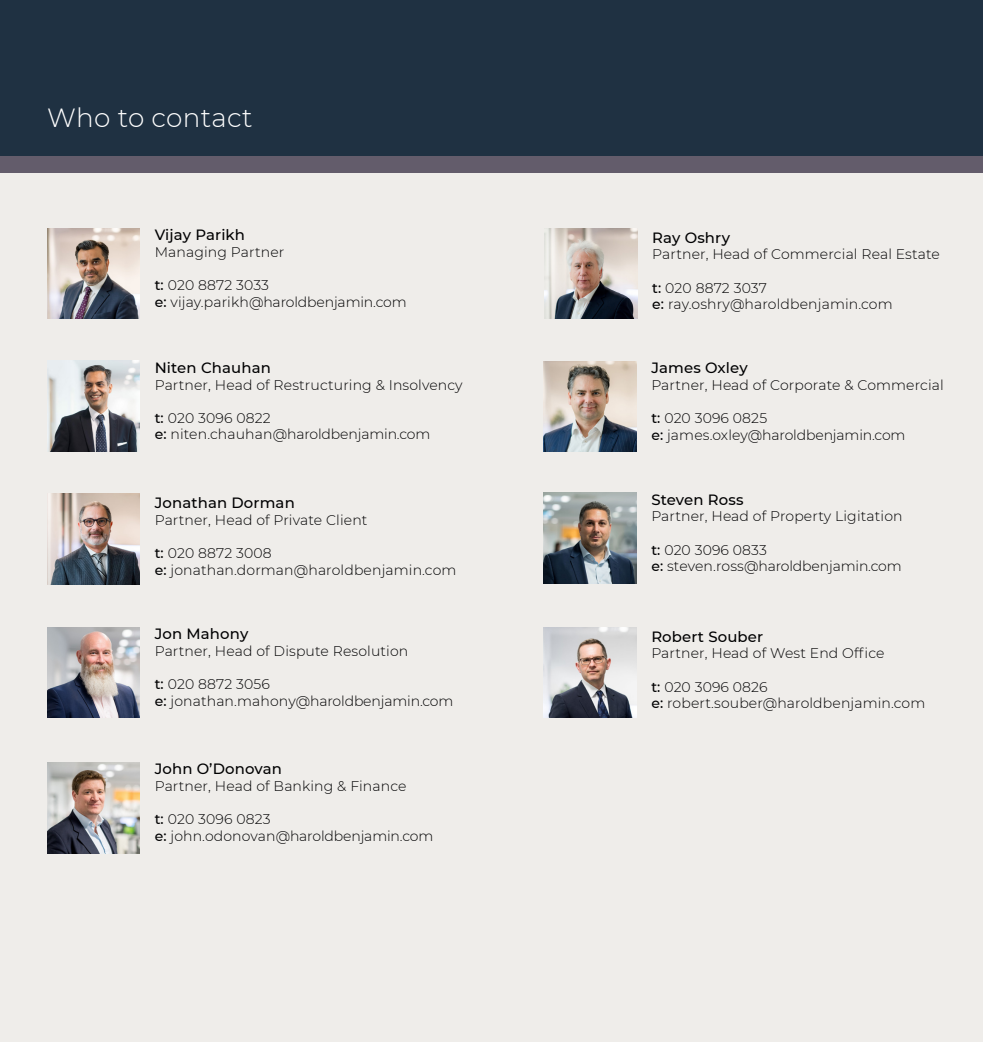
<style>
.page{position:relative;width:983px;height:1042px;background:#fff}
.page>*{position:absolute;margin:0;border:0;box-sizing:border-box;transform-origin:0 0}
.t1{font:300 26.25px "Montserrat";letter-spacing:.01em;color:#fff}
.t2{font:500 14.88px "Montserrat";letter-spacing:.01em;color:#000001}
.t3{font:300 14px/16.6px "Montserrat";letter-spacing:.01em;color:#000001}
.t4{font:300 14px/16.6px "Montserrat";letter-spacing:-.01em;color:#000001}
.s1{font-weight:500}
</style>
<div class="page">
<div style="left:0;top:140px;width:982px;height:902px;background:#efedea"></div>
<img style="left:47px;top:361px;width:93px;height:90px">
<img style="left:47px;top:494px;width:93px;height:90px">
<div style="left:0;top:0;width:982px;height:172px;background:#1f3142"></div>
<div style="left:0;top:157px;width:982px;height:16px;background:#635c6b"></div>
<img style="left:47px;top:228px;width:93px;height:91px">
<img style="left:47px;top:762px;width:93px;height:91px">
<img style="left:544px;top:228px;width:93px;height:91px">
<img style="left:47px;top:627px;width:93px;height:91px">
<img style="left:543px;top:493px;width:93px;height:90px">
<img style="left:543px;top:627px;width:93px;height:91px">
<img style="left:543px;top:361px;width:93px;height:91px">
<h1 class="t1" style="left:47px;top:100px;width:207px">Who to contact</h1>
<p class="t2" style="left:155px;top:224px;width:92px">Vijay Parikh</p>
<p class="t3" style="left:155px;top:243px;width:131px">Managing Partner</p>
<p class="t3" style="left:155px;top:276px;width:253px"><span class="s1">t:</span> 020 8872 3033<br><span class="s1">e:</span> vijay.parikh@haroldbenjamin.com</p>
<p class="t2" style="left:155px;top:357px;width:118px">Niten Chauhan</p>
<p class="t3" style="left:155px;top:376px;width:309px">Partner, Head of Restructuring &amp; Insolvency</p>
<p class="t3" style="left:155px;top:409px;width:277px"><span class="s1">t:</span> 020 3096 0822<br><span class="s1">e:</span> niten.chauhan@haroldbenjamin.com</p>
<p class="t2" style="left:155px;top:492px;width:141px">Jonathan Dorman</p>
<p class="t3" style="left:155px;top:511px;width:214px">Partner, Head of Private Client</p>
<p class="t3" style="left:155px;top:544px;width:303px"><span class="s1">t:</span> 020 8872 3008<br><span class="s1">e:</span> jonathan.dorman@haroldbenjamin.com</p>
<p class="t2" style="left:155px;top:623px;width:95px">Jon Mahony</p>
<p class="t3" style="left:155px;top:642px;width:255px">Partner, Head of Dispute Resolution</p>
<p class="t3" style="left:155px;top:675px;width:300px"><span class="s1">t:</span> 020 8872 3056<br><span class="s1">e:</span> jonathan.mahony@haroldbenjamin.com</p>
<p class="t2" style="left:155px;top:759px;width:129px">John O’Donovan</p>
<p class="t3" style="left:155px;top:777px;width:253px">Partner, Head of Banking &amp; Finance</p>
<p class="t3" style="left:155px;top:810px;width:280px"><span class="s1">t:</span> 020 3096 0823<br><span class="s1">e:</span> john.odonovan@haroldbenjamin.com</p>
<p class="t2" style="left:652px;top:227px;width:79px">Ray Oshry</p>
<p class="t3" style="left:652px;top:245px;width:289px">Partner, Head of Commercial Real Estate</p>
<p class="t3" style="left:652px;top:279px;width:242px"><span class="s1">t:</span> 020 8872 3037<br><span class="s1">e:</span> ray.oshry@haroldbenjamin.com</p>
<p class="t2" style="left:651px;top:357px;width:98px">James Oxley</p>
<p class="t3" style="left:651px;top:376px;width:294px">Partner, Head of Corporate &amp; Commercial</p>
<p class="t4" style="left:651px;top:409px;width:256px"><span class="s1">t:</span> 020 3096 0825<br><span class="s1">e:</span> james.oxley@haroldbenjamin.com</p>
<p class="t2" style="left:651px;top:489px;width:94px">Steven Ross</p>
<p class="t3" style="left:651px;top:508px;width:253px">Partner, Head of Property Ligitation</p>
<p class="t4" style="left:651px;top:541px;width:252px"><span class="s1">t:</span> 020 3096 0833<br><span class="s1">e:</span> steven.ross@haroldbenjamin.com</p>
<p class="t2" style="left:651px;top:626px;width:113px">Robert Souber</p>
<p class="t3" style="left:651px;top:644px;width:235px">Partner, Head of West End Office</p>
<p class="t3" style="left:651px;top:678px;width:275px"><span class="s1">t:</span> 020 3096 0826<br><span class="s1">e:</span> robert.souber@haroldbenjamin.com</p>
</div>
